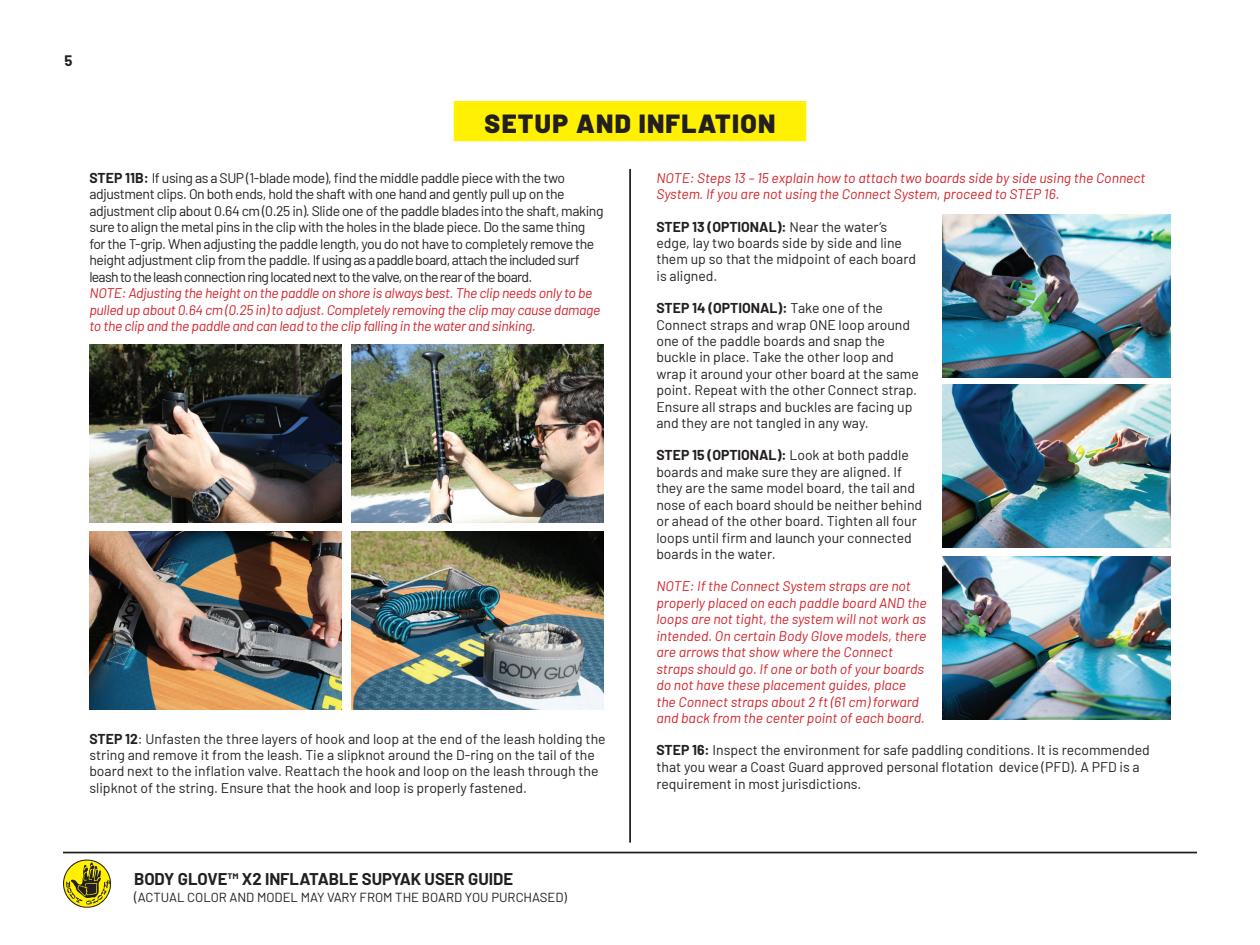
<style>
.page{position:relative;width:1260px;height:945px;background:#fff}
.page>*{position:absolute;margin:0;border:0;box-sizing:border-box;transform-origin:0 0}
.t1{font:900 26.25px "Barlow";letter-spacing:.05em;color:#231f20}
.t2{font:700 16.62px "Barlow";color:#231f20}
.t3{font:700 14.88px "Barlow";color:#231f20}
.t4{font:14px/16.4px "Barlow";letter-spacing:-.005em;color:#231f20}
.t5{font:italic 14px/16.4px "Barlow";letter-spacing:-.005em;color:#d1232a}
.t6{font:14px/16.4px "Barlow";letter-spacing:-.03em;color:#231f20}
.t7{font:13.12px "Barlow";color:#231f20}
.s1{font-weight:700}
.s2{font-size:14px}
</style>
<div class="page">
<hr style="left:63px;top:852px;width:1134px;height:1px;background:#231f20">
<svg style="left:63px;top:859px;width:49px;height:49px"></svg>
<hr style="left:629px;top:169px;width:2px;height:674px;background:#231f20">
<div style="left:454px;top:101px;width:352px;height:40px;background:#fff101"></div>
<img style="left:89px;top:344px;width:252px;height:179px">
<img style="left:89px;top:532px;width:252px;height:178px">
<img style="left:352px;top:344px;width:252px;height:179px">
<img style="left:352px;top:532px;width:252px;height:178px">
<img style="left:942px;top:214px;width:229px;height:164px">
<img style="left:942px;top:385px;width:229px;height:163px">
<img style="left:942px;top:556px;width:229px;height:164px">
<p class="t3" style="left:65px;top:50px;width:10px">5</p>
<h1 class="t1" style="left:485px;top:103px;width:292px">SETUP AND INFLATION</h1>
<p class="t6" style="left:89px;top:169px;width:516px"><span class="s1">STEP 11B:</span> If using as a SUP (1-blade mode), find the middle paddle piece with the two adjustment clips. On both ends, hold the shaft with one hand and gently pull up on the adjustment clip about 0.64 cm (0.25 in). Slide one of the paddle blades into the shaft, making sure to align the metal pins in the clip with the holes in the blade piece. Do the same thing for the T-grip. When adjusting the paddle length, you do not have to completely remove the height adjustment clip from the paddle. If using as a paddle board, attach the included surf leash to the leash connection ring located next to the valve, on the rear of the board.</p>
<p class="t5" style="left:89px;top:284px;width:513px">NOTE: Adjusting the height on the paddle on shore is always best. The clip needs only to be pulled up about 0.64 cm (0.25 in) to adjust. Completely removing the clip may cause damage to the clip and the paddle and can lead to the clip falling in the water and sinking.</p>
<p class="t4" style="left:89px;top:729px;width:518px"><span class="s1">STEP 12</span>: Unfasten the three layers of hook and loop at the end of the leash holding the string and remove it from the leash. Tie a slipknot around the D-ring on the tail of the board next to the inflation valve. Reattach the hook and loop on the leash through the slipknot of the string. Ensure that the hook and loop is properly fastened.</p>
<p class="t5" style="left:656px;top:169px;width:491px">NOTE: Steps 13 – 15 explain how to attach two boards side by side using the Connect<br>System. If you are not using the Connect System, proceed to STEP 16.</p>
<p class="t4" style="left:656px;top:217px;width:261px"><span class="s1">STEP 13 (OPTIONAL):</span> Near the water’s edge, lay two boards side by side and line them up so that the midpoint of each board is aligned.</p>
<p class="t4" style="left:656px;top:299px;width:264px"><span class="s1">STEP 14 (OPTIONAL):</span> Take one of the Connect straps and wrap ONE loop around one of the paddle boards and snap the buckle in place. Take the other loop and wrap it around your other board at the same point. Repeat with the other Connect strap.<br>Ensure all straps and buckles are facing up and they are not tangled in any way.</p>
<p class="t4" style="left:656px;top:446px;width:267px"><span class="s1">STEP 15 (OPTIONAL):</span> Look at both paddle boards and make sure they are aligned. If they are the same model board, the tail and nose of each board should be neither behind or ahead of the other board. Tighten all four loops until firm and launch your connected boards in the water.</p>
<p class="t5" style="left:656px;top:577px;width:272px">NOTE: If the Connect System straps are not properly placed on each paddle board AND the loops are not tight, the system will not work as intended. On certain Body Glove models, there are arrows that show where the Connect straps should go. If one or both of your boards do not have these placement guides, place the Connect straps about 2 ft (61 cm) forward and back from the center point of each board.</p>
<p class="t4" style="left:656px;top:741px;width:495px"><span class="s1">STEP 16:</span> Inspect the environment for safe paddling conditions. It is recommended that you wear a Coast Guard approved personal flotation device (PFD). A PFD is a requirement in most jurisdictions.</p>
<p class="t2" style="left:134px;top:866px;width:381px">BODY GLOVE™ X2 INFLATABLE SUPYAK USER GUIDE</p>
<p class="t7" style="left:134px;top:888px;width:434px"><span class="s2">(</span>ACTUAL COLOR AND MODEL MAY VARY FROM THE BOARD YOU PURCHASED)</p>
</div>
